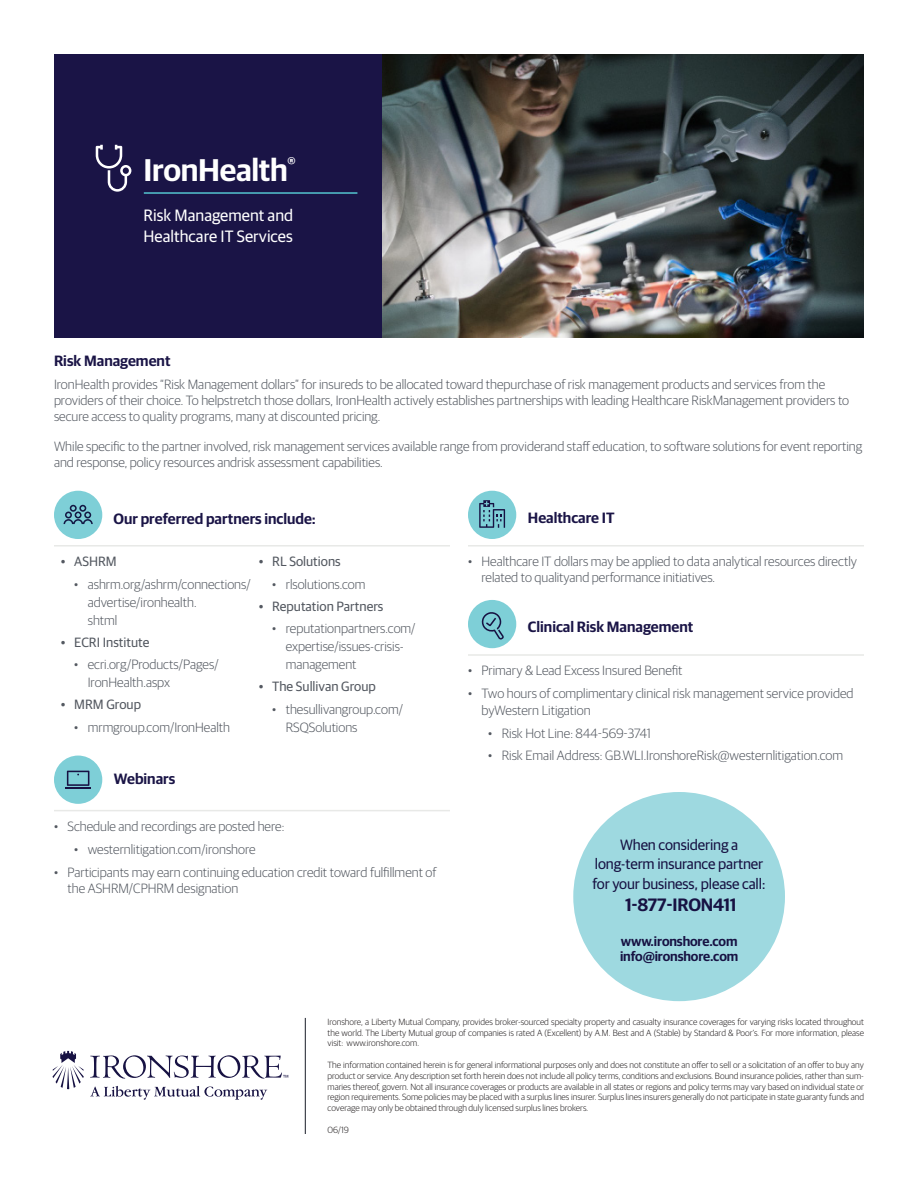
<style>
.page{position:relative;width:918px;height:1188px;background:#fff}
.page>*{position:absolute;margin:0;border:0;box-sizing:border-box;transform-origin:0 0}
.t1{font:600 31.5px "Guardian Sans";letter-spacing:-.01em;color:#fff}
.t2{font:600 18px "Guardian Sans";letter-spacing:-.015em;color:#171243}
.t3{font:16.5px/21px "Guardian Sans";color:#fff}
.t4{font:600 15px "Guardian Sans";color:#1a1446}
.t5{font:15px/19.2px "Guardian Sans";letter-spacing:-.01em;color:#171243;text-align:center}
.t6{font:300 13.5px/16.2px "Guardian Sans";color:#535860}
.t7{font:13.5px "Guardian Sans";color:#535860}
.t8{font:600 13.5px "Guardian Sans";letter-spacing:-.01em;color:#171243}
.t9{font:300 9px/10.8px "Guardian Sans";color:#231f20;text-align:justify}
</style>
<div class="page">
<img style="left:381px;top:54px;width:483px;height:284px">
<div style="left:54px;top:54px;width:327px;height:284px;background:#1a1446"></div>
<hr style="left:144px;top:192px;width:213px;height:2px;background:#54c5cf">
<svg style="left:96px;top:145px;width:35px;height:47px"></svg>
<div style="left:54px;top:491px;width:48px;height:48px;background:#7ecfd7;border-radius:50%"></div>
<svg style="left:64px;top:505px;width:29px;height:19px"></svg>
<div style="left:468px;top:491px;width:48px;height:48px;background:#7ecfd7;border-radius:50%"></div>
<svg style="left:479px;top:500px;width:26px;height:28px"></svg>
<div style="left:468px;top:600px;width:48px;height:48px;background:#7ecfd7;border-radius:50%"></div>
<svg style="left:481px;top:612px;width:23px;height:28px"></svg>
<hr style="left:54px;top:545px;width:396px;height:2px;background:#e8e9e7">
<hr style="left:468px;top:545px;width:396px;height:2px;background:#e8e9e7">
<hr style="left:468px;top:654px;width:396px;height:2px;background:#e8e9e7">
<hr style="left:305px;top:1018px;width:1px;height:116px;background:#323640">
<svg style="left:90px;top:1086px;width:177px;height:14px"></svg>
<svg style="left:53px;top:1051px;width:31px;height:38px"></svg>
<svg style="left:90px;top:1055px;width:198px;height:24px"></svg>
<div style="left:573px;top:792px;width:212px;height:209px;background:#9ed9e0;border-radius:50%"></div>
<div style="left:54px;top:756px;width:48px;height:48px;background:#7ecfd7;border-radius:50%"></div>
<svg style="left:67px;top:771px;width:22px;height:15px"></svg>
<hr style="left:66px;top:787px;width:25px;height:2px;background:#171243">
<hr style="left:54px;top:810px;width:396px;height:1px;background:#e8e9e7">
<p class="t1" style="left:143px;top:147px;width:154px">IronHealth<sup>®</sup></p>
<p class="t3" style="left:144px;top:204px;width:151px">Risk Management and<br>Healthcare IT Services</p>
<p class="t4" style="left:54px;top:349px;width:118px">Risk Management</p>
<p class="t6" style="left:54px;top:375px;width:797px">IronHealth provides “Risk Management dollars” for insureds to be allocated toward thepurchase of risk management products and services from the providers of their choice. To helpstretch those dollars, IronHealth actively establishes partnerships with leading Healthcare RiskManagement providers to secure access to quality programs, many at discounted pricing.</p>
<p class="t6" style="left:54px;top:437px;width:810px">While specific to the partner involved, risk management services available range from providerand staff education, to software solutions for event reporting and response, policy resources andrisk assessment capabilities.</p>
<p class="t4" style="left:114px;top:508px;width:204px">Our preferred partners include:</p>
<p class="t7" style="left:61px;top:552px;width:58px">• ASHRM</p>
<p class="t6" style="left:88px;top:574px;width:165px;line-height:18px;text-indent:-14px">• ashrm.org/ashrm/connections/ advertise/ironhealth.<br>shtml</p>
<p class="t7" style="left:61px;top:633px;width:90px">• ECRI Institute</p>
<p class="t6" style="left:88px;top:655px;width:133px;line-height:18px;text-indent:-14px">• ecri.org/Products/Pages/<br>IronHealth.aspx</p>
<p class="t7" style="left:61px;top:695px;width:82px">• MRM Group</p>
<p class="t6" style="left:74px;top:718px;width:157px">• mrmgroup.com/IronHealth</p>
<p class="t7" style="left:259px;top:552px;width:84px">• RL Solutions</p>
<p class="t6" style="left:272px;top:575px;width:95px">• rlsolutions.com</p>
<p class="t7" style="left:259px;top:597px;width:126px">• Reputation Partners</p>
<p class="t6" style="left:286px;top:619px;width:131px;line-height:18px;text-indent:-14px">• reputationpartners.com/ expertise/issues-crisis&shy;management</p>
<p class="t7" style="left:259px;top:677px;width:119px">• The Sullivan Group</p>
<p class="t6" style="left:286px;top:699px;width:119px;line-height:18px;text-indent:-14px">• thesullivangroup.com/<br>RSQSolutions</p>
<p class="t4" style="left:114px;top:768px;width:63px">Webinars</p>
<p class="t6" style="left:54px;top:817px;width:232px">• Schedule and recordings are posted here:</p>
<p class="t6" style="left:74px;top:840px;width:183px">• westernlitigation.com/ironshore</p>
<p class="t6" style="left:68px;top:863px;width:370px;text-indent:-14px">• Participants may earn continuing education credit toward fulfillment of the ASHRM/CPHRM designation</p>
<p class="t4" style="left:528px;top:507px;width:88px">Healthcare IT</p>
<p class="t6" style="left:482px;top:553px;width:377px;text-indent:-14px">• Healthcare IT dollars may be applied to data analytical resources directly related to qualityand performance initiatives.</p>
<p class="t4" style="left:528px;top:616px;width:167px">Clinical Risk Management</p>
<p class="t6" style="left:468px;top:662px;width:216px">• Primary &amp; Lead Excess Insured Benefit</p>
<p class="t6" style="left:482px;top:685px;width:373px;text-indent:-14px">• Two hours of complimentary clinical risk management service provided byWestern Litigation</p>
<p class="t6" style="left:488px;top:724px;width:164px">• Risk Hot Line: 844-569-3741</p>
<p class="t6" style="left:488px;top:747px;width:356px">• Risk Email Address: GB.WLI.IronshoreRisk@westernlitigation.com</p>
<p class="t5" style="left:592px;top:834px;width:175px">When considering a long-term insurance partner for your business, please call:</p>
<p class="t2" style="left:625px;top:892px;width:113px">1-877-IRON411</p>
<p class="t8" style="left:621px;top:931px;width:118px">www.ironshore.com</p>
<p class="t8" style="left:620px;top:946px;width:120px">info@ironshore.com</p>
<p class="t9" style="left:328px;top:1016px;width:538px">Ironshore, a Liberty Mutual Company, provides broker-sourced specialty property and casualty insurance coverages for varying risks located throughout the world. The Liberty Mutual group of companies is rated A (Excellent) by A.M. Best and A (Stable) by Standard &amp; Poor’s. For more information, please visit: www.ironshore.com.</p>
<p class="t9" style="left:328px;top:1059px;width:538px">The information contained herein is for general informational purposes only and does not constitute an offer to sell or a solicitation of an offer to buy any product or service. Any description set forth herein does not include all policy terms, conditions and exclusions. Bound insurance policies, rather than sum&shy;maries thereof, govern. Not all insurance coverages or products are available in all states or regions and policy terms may vary based on individual state or region requirements. Some policies may be placed with a surplus lines insurer. Surplus lines insurers generally do not participate in state guaranty funds and coverage may only be obtained through duly licensed surplus lines brokers.</p>
<p class="t9" style="left:328px;top:1124px;width:23px">06/19</p>
</div>
